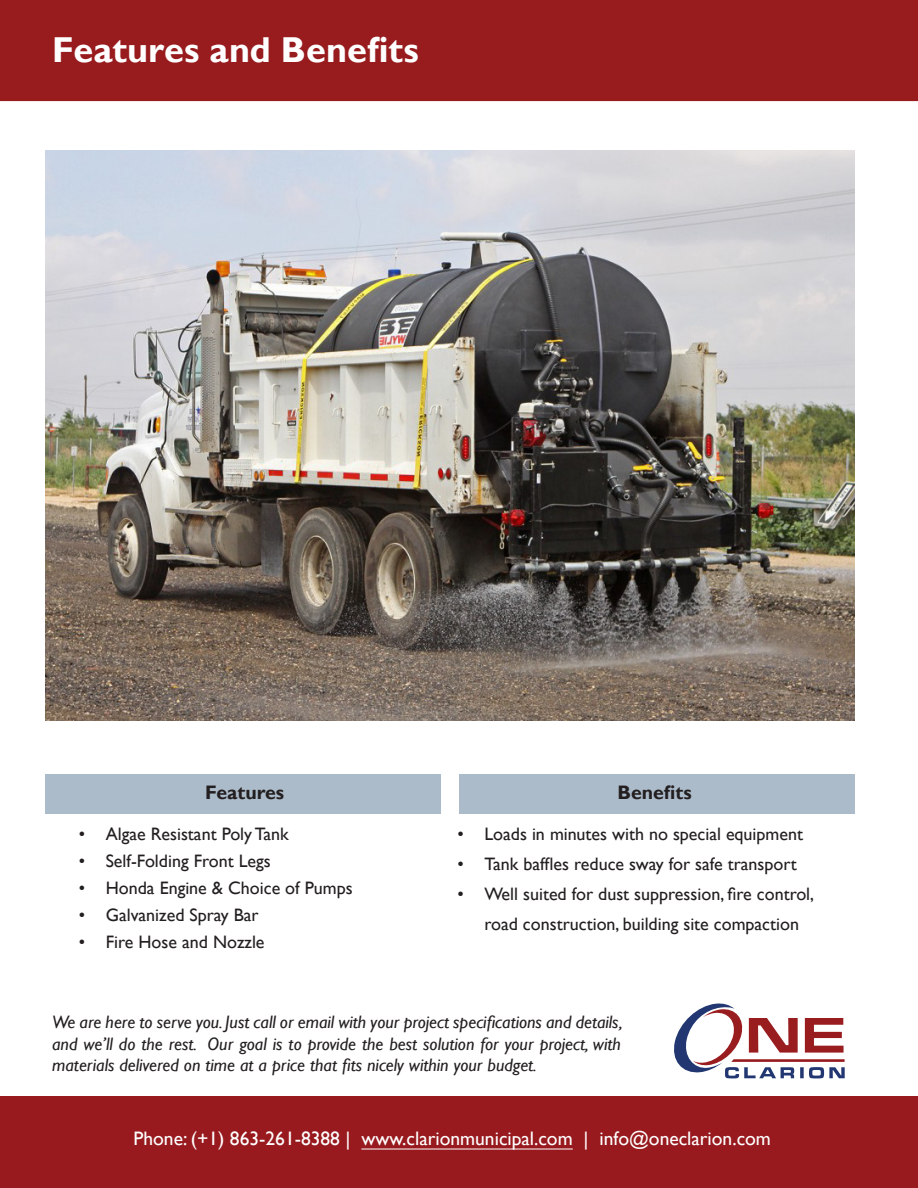
<style>
.page{position:relative;width:918px;height:1188px;background:#fff}
.page>*{position:absolute;margin:0;border:0;box-sizing:border-box;transform-origin:0 0}
.t1{font:700 36px "Gill Sans";color:#fff}
.t2{font:19.5px "Gill Sans";color:#fff}
.t3{font:700 19.5px "Gill Sans";color:#231f20}
.t4{font:18px/30px "Gill Sans";color:#231f20}
.t5{font:italic 18px/21.6px "Gill Sans";color:#231f20;text-align:justify}
</style>
<div class="page">
<div style="left:0;top:0;width:918px;height:102px;background:#981b1e"></div>
<svg style="left:674px;top:1004px;width:171px;height:74px"></svg>
<img style="left:45px;top:151px;width:810px;height:570px">
<div style="left:45px;top:774px;width:396px;height:40px;background:#acbbca"></div>
<div style="left:459px;top:774px;width:396px;height:40px;background:#acbbca"></div>
<div style="left:0;top:1096px;width:918px;height:92px;background:#981a1e"></div>
<hr style="left:361px;top:1149px;width:212px;height:1px;background:#fff">
<p class="t1" style="left:52px;top:28px;width:368px">Features and Benefits</p>
<p class="t3" style="left:205px;top:781px;width:81px">Features</p>
<p class="t3" style="left:617px;top:781px;width:76px">Benefits</p>
<p class="t4" style="left:79px;top:819px;width:211px">• Algae Resistant Poly Tank</p>
<p class="t4" style="left:79px;top:846px;width:194px">• Self-Folding Front Legs</p>
<p class="t4" style="left:79px;top:873px;width:275px">• Honda Engine &amp; Choice of Pumps</p>
<p class="t4" style="left:79px;top:900px;width:181px">• Galvanized Spray Bar</p>
<p class="t4" style="left:79px;top:927px;width:187px">• Fire Hose and Nozzle</p>
<p class="t4" style="left:458px;top:819px;width:347px">• Loads in minutes with no special equipment</p>
<p class="t4" style="left:458px;top:849px;width:341px">• Tank baffles reduce sway for safe transport</p>
<p class="t4" style="left:484px;top:879px;width:331px;text-indent:-27px">• Well suited for dust suppression, fire control, road construction, building site compaction</p>
<p class="t5" style="left:52px;top:1011px;width:572px">We are here to serve you. Just call or email with your project specifications and details, and we’ll do the rest. Our goal is to provide the best solution for your project, with materials delivered on time at a price that fits nicely within your budget.</p>
<p class="t2" style="left:134px;top:1128px;width:639px">Phone: (+1) 863-261-8388 | www.clarionmunicipal.com | info@oneclarion.com</p>
</div>
